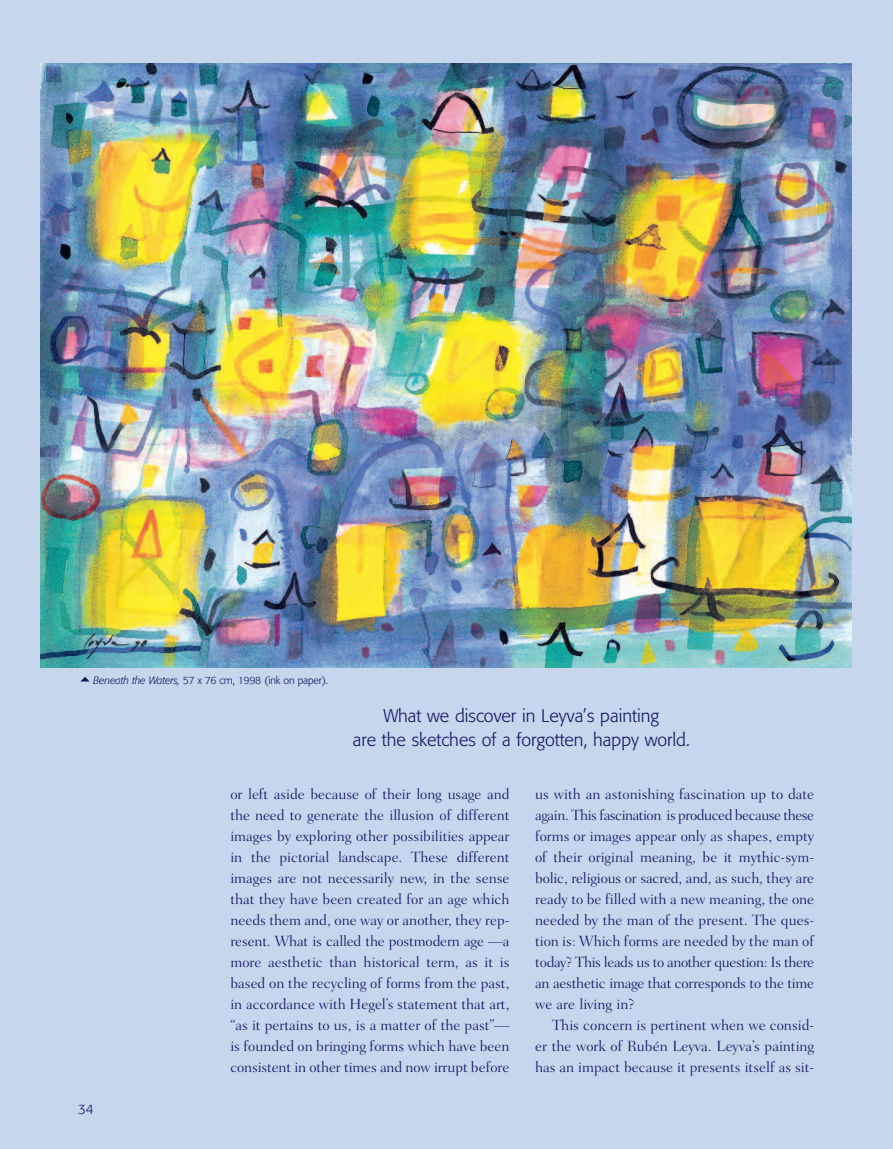
<style>
.page{position:relative;width:893px;height:1149px;background:#fff}
.page>*{position:absolute;margin:0;border:0;box-sizing:border-box;transform-origin:0 0}
.t1{font:300 18px/24px "Formata";color:#191364;text-align:center}
.t2{font:300 15px/21px "Fairfield LH";color:#191364;text-align:justify}
.t3{font:300 13.5px "Formata";color:#191364}
.t4{font:300 10.5px "Formata";letter-spacing:-.02em;color:#191364}
.s1{font-style:italic}
</style>
<div class="page">
<div style="left:0;top:0;width:893px;height:1148px;background:#c6d6ed"></div>
<img style="left:40px;top:63px;width:811px;height:604px">
<svg style="left:81px;top:677px;width:8px;height:4px"></svg>
<p class="t4" style="left:93px;top:675px;width:236px"><span class="s1">Beneath the Waters,</span> 57 x 76 cm, 1998 (ink on paper).</p>
<p class="t1" style="left:353px;top:704px;width:338px">What we discover in Leyva’s painting<br>are the sketches of a forgotten, happy world.</p>
<p class="t3" style="left:78px;top:1102px;width:17px">34</p>
<p class="t2" style="left:230px;top:784px;width:281px">or left aside because of their long usage and the need to generate the illusion of different images by exploring other possibilities appear in the pictorial landscape. These different images are not necessarily new, in the sense that they have been created for an age which needs them and, one way or another, they rep&shy;resent. What is called the postmodern age —a more aesthetic than historical term, as it is based on the recycling of forms from the past, in accordance with Hegel’s statement that art, “as it pertains to us, is a matter of the past”— is founded on bringing forms which have been consistent in other times and now irrupt before</p>
<p class="t2" style="left:535px;top:784px;width:281px">us with an astonishing fascination up to date again. This fascination is produced because these forms or images appear only as shapes, empty of their original meaning, be it mythic-sym&shy;bolic, religious or sacred, and, as such, they are ready to be filled with a new meaning, the one needed by the man of the present. The ques&shy;tion is: Which forms are needed by the man of today? This leads us to another question: Is there an aesthetic image that corresponds to the time we are living in?</p>
<p class="t2" style="left:535px;top:1015px;width:281px;text-indent:17px">This concern is pertinent when we consid&shy;er the work of Rubén Leyva. Leyva’s painting has an impact because it presents itself as sit-</p>
</div>
